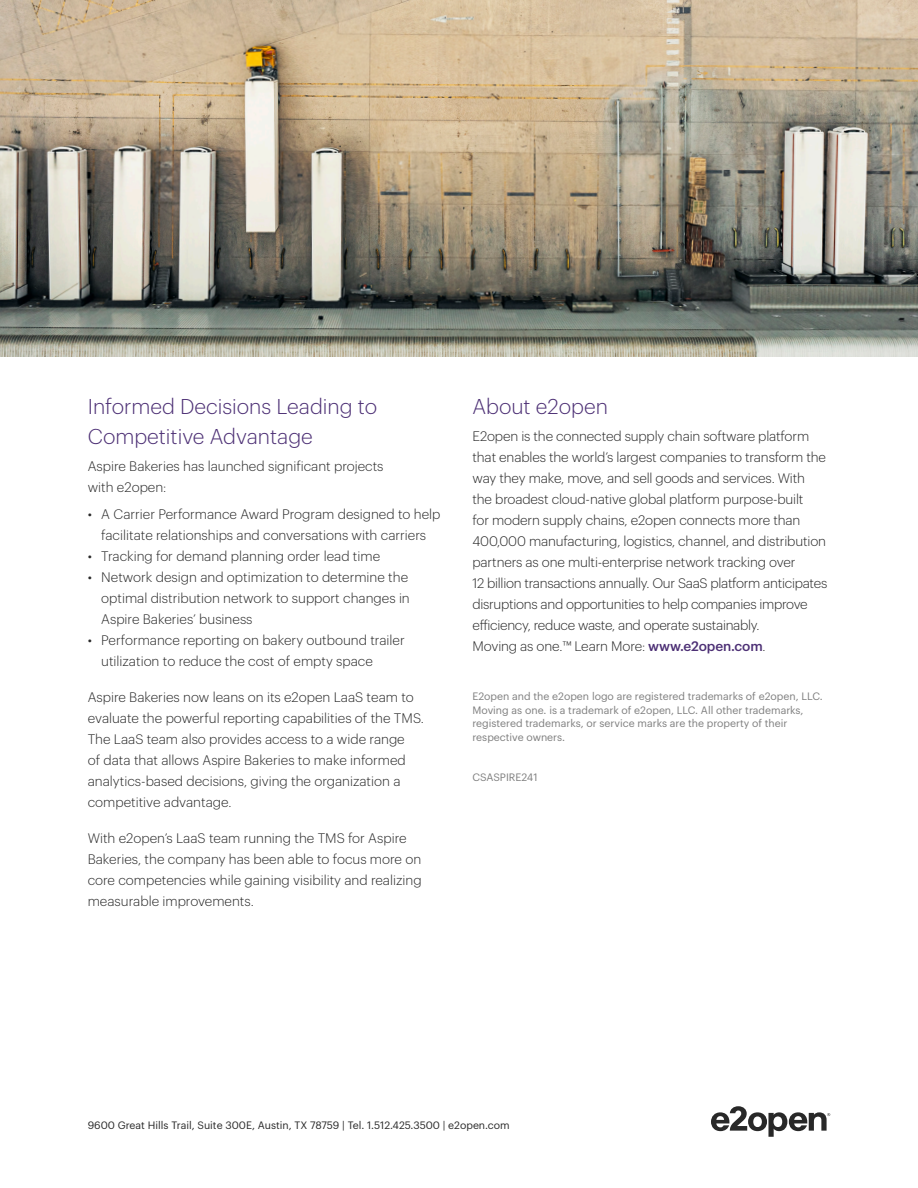
<style>
.page{position:relative;width:918px;height:1188px;background:#fff}
.page>*{position:absolute;margin:0;border:0;box-sizing:border-box;transform-origin:0 0}
.t1{font:300 21px/30px "Graphik";color:#4d3075}
.t2{font:300 13.5px/21px "Graphik";color:#282828}
.Disclaimer{font:10.5px/13.5px "Graphik";color:#7e7e7e}
.t3{font:10.5px "Graphik";color:#282828}
.s1{font-weight:500;color:#4d3075}
</style>
<div class="page">
<svg style="left:711px;top:1106px;width:119px;height:31px"></svg>
<img style="left:0;top:0;width:918px;height:357px">
<h2 class="t1" style="left:88px;top:390px;width:291px">Informed Decisions Leading to<br>Competitive Advantage</h2>
<p class="t2" style="left:88px;top:455px;width:297px">Aspire Bakeries has launched significant projects with e2open:</p>
<p class="t2" style="left:88px;top:503px;width:354px;text-align:center">• A Carrier Performance Award Program designed to help facilitate relationships and conversations with carriers</p>
<p class="t2" style="left:88px;top:545px;width:294px">• Tracking for demand planning order lead time</p>
<p class="t2" style="left:101px;top:566px;width:310px;text-align:justify;text-indent:-14px">• Network design and optimization to determine the optimal distribution network to support changes in Aspire Bakeries’ business</p>
<p class="t2" style="left:101px;top:629px;width:305px;text-indent:-14px">• Performance reporting on bakery outbound trailer utilization to reduce the cost of empty space</p>
<p class="t2" style="left:88px;top:686px;width:338px">Aspire Bakeries now leans on its e2open LaaS team to evaluate the powerful reporting capabilities of the TMS.<br>The LaaS team also provides access to a wide range<br>of data that allows Aspire Bakeries to make informed analytics-based decisions, giving the organization a competitive advantage.</p>
<p class="t2" style="left:88px;top:827px;width:335px">With e2open’s LaaS team running the TMS for Aspire Bakeries, the company has been able to focus more on core competencies while gaining visibility and realizing measurable improvements.</p>
<h2 class="t1" style="left:472px;top:390px;width:137px">About e2open</h2>
<p class="t2" style="left:472px;top:425px;width:356px">E2open is the connected supply chain software platform that enables the world’s largest companies to transform the way they make, move, and sell goods and services. With the broadest cloud-native global platform purpose-built<br>for modern supply chains, e2open connects more than 400,000 manufacturing, logistics, channel, and distribution partners as one multi-enterprise network tracking over<br>12 billion transactions annually. Our SaaS platform anticipates disruptions and opportunities to help companies improve efficiency, reduce waste, and operate sustainably.<br>Moving as one.™ Learn More: <span class="s1">www.e2open.com</span>.</p>
<p class="Disclaimer" style="left:472px;top:689px;width:352px">E2open and the e2open logo are registered trademarks of e2open, LLC.<br>Moving as one. is a trademark of e2open, LLC. All other trademarks, registered trademarks, or service marks are the property of their respective owners.</p>
<p class="Disclaimer" style="left:472px;top:770px;width:67px">CSASPIRE241</p>
<p class="t3" style="left:88px;top:1118px;width:424px">9600 Great Hills Trail, Suite 300E, Austin, TX 78759 | Tel. 1.512.425.3500 | e2open.com</p>
</div>
